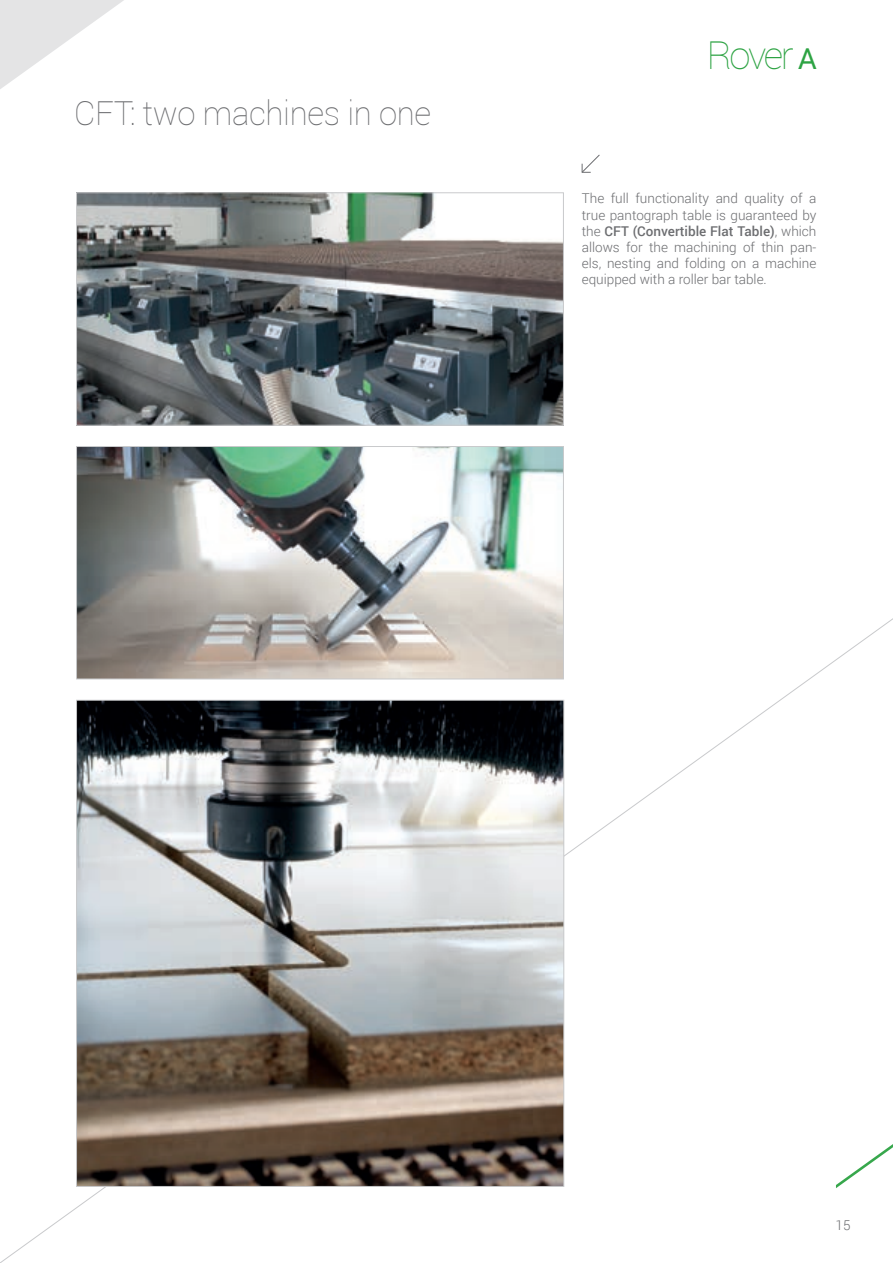
<style>
.page{position:relative;width:893px;height:1263px;background:#fff}
.page>*{position:absolute;margin:0;border:0;box-sizing:border-box;transform-origin:0 0}
.t1{font:100 38.4px "Roboto";letter-spacing:-.065em;color:#2da343}
.t2{font:100 33px "Roboto";letter-spacing:-.01em;color:#6c6d70}
.t3{font:300 13.5px/16.2px "Roboto";color:#6c6d70;text-align:justify}
.s1{font-weight:400;font-size:28.8px}
.s2{font-weight:500}
</style>
<div class="page">
<svg style="left:0;top:0;width:124px;height:700px"></svg>
<svg style="left:581px;top:154px;width:19px;height:19px"></svg>
<img style="left:78px;top:194px;width:484px;height:230px">
<div style="left:76px;top:192px;width:488px;height:234px;border:1px solid #c9cacc"></div>
<img style="left:78px;top:448px;width:484px;height:229px">
<div style="left:76px;top:446px;width:488px;height:233px;border:1px solid #c9cacc"></div>
<img style="left:78px;top:702px;width:484px;height:483px">
<svg style="left:836px;top:1144px;width:57px;height:44px"></svg>
<h2 class="t2" style="left:74px;top:91px;width:359px">CFT: two machines in one</h2>
<h1 class="t1" style="left:707px;top:29px;width:112px">Rover <span class="s1">A</span></h1>
<p class="t3" style="left:582px;top:190px;width:236px">The full functionality and quality of a true pantograph table is guaranteed by the <span class="s2">CFT (Convertible Flat Table)</span>, which allows for the machining of thin pan&shy;els, nesting and folding on a machine equipped with a roller bar table.</p>
<p class="t3" style="left:836px;top:1216px;width:16px">15</p>
</div>
